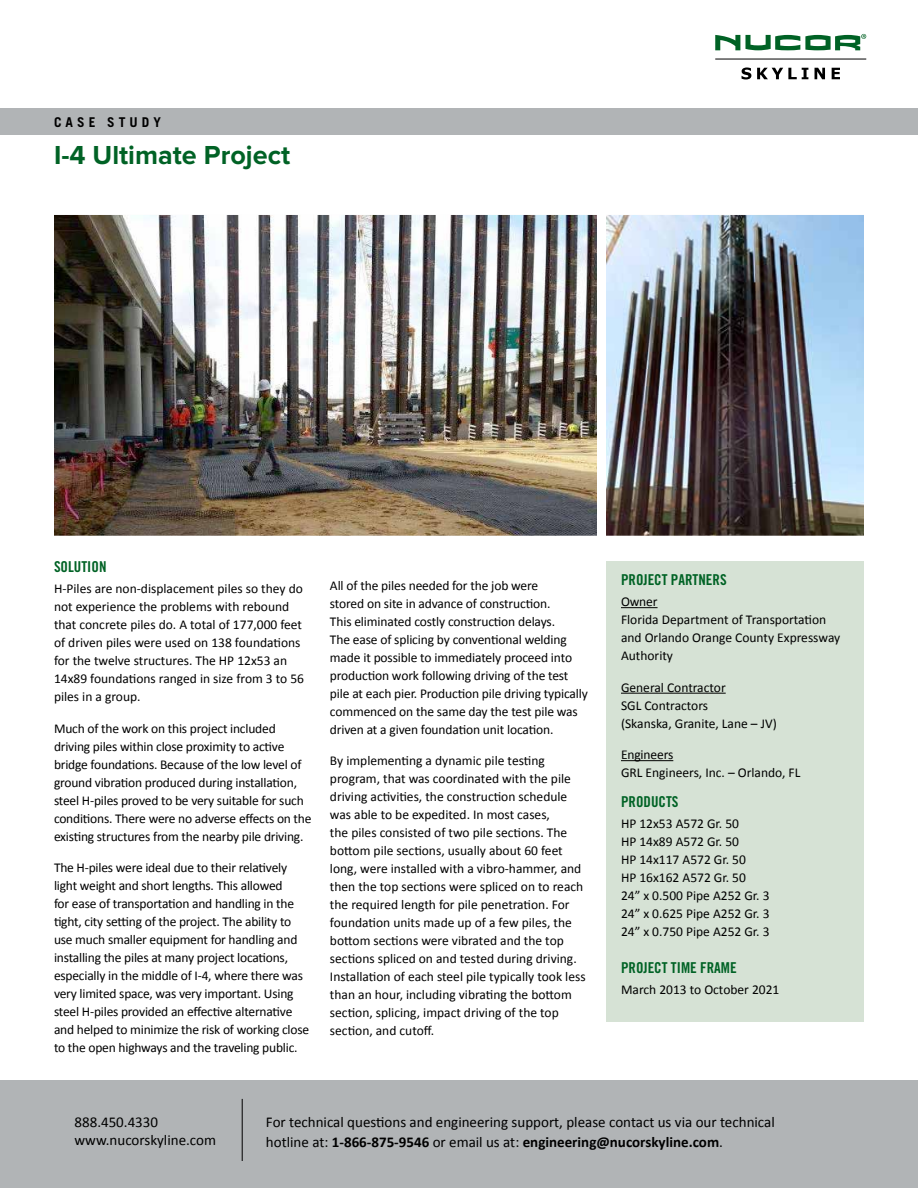
<style>
.page{position:relative;width:918px;height:1188px;background:#fff}
.page>*{position:absolute;margin:0;border:0;box-sizing:border-box;transform-origin:0 0}
.t1{font:700 27px "Proxima Nova";color:#006225}
.t2{font:15px/18px "Calibri";color:#000}
.t3{font:15px "Trade Gothic LT Std Bd Cn 20";color:#006225}
.t4{font:13.5px/18px "Calibri";letter-spacing:-.01em;color:#000}
.t5{font:700 13.5px "Trade Gothic LT Std";letter-spacing:.3em;color:#000}
.s1{font-weight:700}
</style>
<div class="page">
<div style="left:0;top:1080px;width:918px;height:108px;background:#b1b4b6"></div>
<hr style="left:242px;top:1099px;width:1px;height:62px;background:#000">
<svg style="left:742px;top:68px;width:9px;height:11px"></svg>
<svg style="left:757px;top:68px;width:51px;height:11px"></svg>
<svg style="left:815px;top:68px;width:10px;height:11px"></svg>
<svg style="left:832px;top:68px;width:8px;height:11px"></svg>
<svg style="left:715px;top:34px;width:151px;height:16px"></svg>
<hr style="left:715px;top:59px;width:151px;height:1px;background:#000">
<div style="left:0;top:108px;width:918px;height:27px;background:#b1b4b6"></div>
<div style="left:606px;top:562px;width:258px;height:460px;background:#d6e2d5"></div>
<hr style="left:621px;top:607px;width:37px;height:1px;background:#000">
<hr style="left:621px;top:693px;width:105px;height:1px;background:#000">
<hr style="left:621px;top:760px;width:52px;height:1px;background:#000">
<img style="left:54px;top:215px;width:543px;height:321px">
<img style="left:606px;top:215px;width:258px;height:321px">
<p class="t5" style="left:54px;top:113px;width:108px">CASE STUDY</p>
<h1 class="t1" style="left:54px;top:143px;width:238px">I-4 Ultimate Project</h1>
<p class="t3" style="left:54px;top:558px;width:54px">SOLUTION</p>
<p class="t4" style="left:54px;top:580px;width:252px">H-Piles are non-displacement piles so they do not experience the problems with rebound that concrete piles do. A total of 177,000 feet of driven piles were used on 138 foundations for the twelve structures. The HP 12x53 an 14x89 foundations ranged in size from 3 to 56 piles in a group.</p>
<p class="t4" style="left:54px;top:719px;width:259px">Much of the work on this project included driving piles within close proximity to active bridge foundations. Because of the low level of ground vibration produced during installation, steel H-piles proved to be very suitable for such conditions. There were no adverse effects on the existing structures from the nearby pile driving.</p>
<p class="t4" style="left:54px;top:859px;width:257px">The H-piles were ideal due to their relatively light weight and short lengths. This allowed<br>for ease of transportation and handling in the tight, city setting of the project. The ability to use much smaller equipment for handling and installing the piles at many project locations, especially in the middle of I-4, where there was very limited space, was very important. Using steel H-piles provided an effective alternative and helped to minimize the risk of working close to the open highways and the traveling public.</p>
<p class="t4" style="left:330px;top:576px;width:259px">All of the piles needed for the job were<br>stored on site in advance of construction.<br>This eliminated costly construction delays.<br>The ease of splicing by conventional welding made it possible to immediately proceed into production work following driving of the test pile at each pier. Production pile driving typically commenced on the same day the test pile was driven at a given foundation unit location.</p>
<p class="t4" style="left:330px;top:752px;width:257px">By implementing a dynamic pile testing program, that was coordinated with the pile driving activities, the construction schedule was able to be expedited. In most cases,<br>the piles consisted of two pile sections. The bottom pile sections, usually about 60 feet long, were installed with a vibro-hammer, and then the top sections were spliced on to reach the required length for pile penetration. For foundation units made up of a few piles, the bottom sections were vibrated and the top sections spliced on and tested during driving.<br>Installation of each steel pile typically took less than an hour, including vibrating the bottom section, splicing, impact driving of the top section, and cutoff.</p>
<p class="t3" style="left:621px;top:571px;width:107px">PROJECT PARTNERS</p>
<p class="t4" style="left:621px;top:593px;width:221px">Owner<br>Florida Department of Transportation and Orlando Orange County Expressway<br>Authority</p>
<p class="t4" style="left:621px;top:678px;width:157px">General Contractor<br>SGL Contractors<br>(Skanska, Granite, Lane – JV)</p>
<p class="t4" style="left:621px;top:746px;width:181px">Engineers<br>GRL Engineers, Inc. – Orlando, FL</p>
<p class="t3" style="left:621px;top:793px;width:59px">PRODUCTS</p>
<p class="t4" style="left:621px;top:815px;width:150px">HP 12x53 A572 Gr. 50<br>HP 14x89 A572 Gr. 50<br>HP 14x117 A572 Gr. 50<br>HP 16x162 A572 Gr. 50<br>24” x 0.500 Pipe A252 Gr. 3<br>24” x 0.625 Pipe A252 Gr. 3<br>24” x 0.750 Pipe A252 Gr. 3</p>
<p class="t3" style="left:621px;top:958px;width:117px">PROJECT TIME FRAME</p>
<p class="t4" style="left:621px;top:980px;width:160px">March 2013 to October 2021</p>
<p class="t2" style="left:75px;top:1113px;width:143px">888.450.4330 www.nucorskyline.com</p>
<p class="t2" style="left:266px;top:1113px;width:510px;line-height:19.5px">For technical questions and engineering support, please contact us via our technical hotline at: <span class="s1">1-866-875-9546</span> or email us at: <span class="s1">engineering@nucorskyline.com</span>.</p>
</div>
